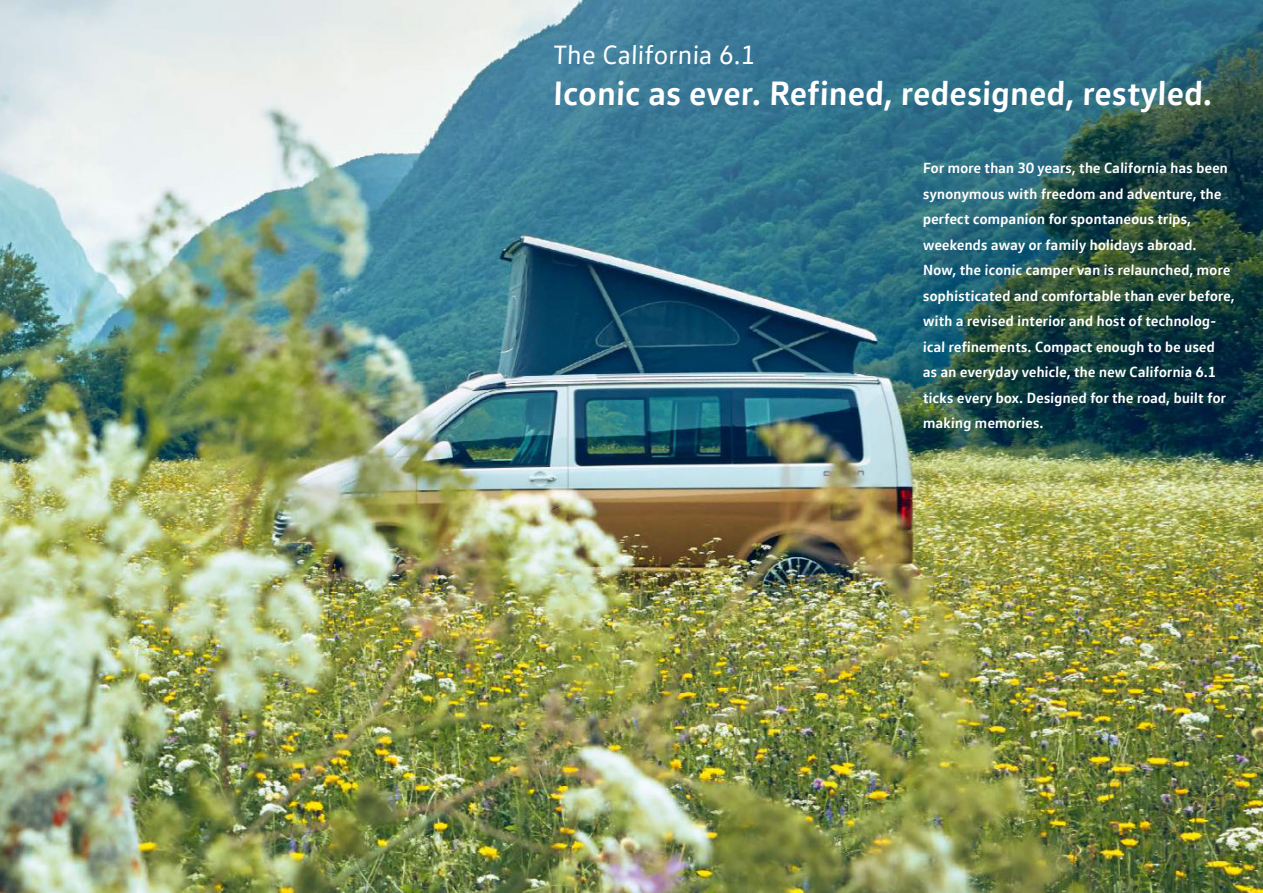
<style>
.page{position:relative;width:1263px;height:893px;background:#fff}
.page>*{position:absolute;margin:0;border:0;box-sizing:border-box;transform-origin:0 0}
.t1{font:700 34.5px "VW Text";color:#fff}
.t2{font:27px "VW Text";color:#fff}
.t3{font:700 15px/25.5px "VW Text";color:#fff}
</style>
<div class="page">
<img style="left:0;top:0;width:1263px;height:893px">
<p class="t2" style="left:553px;top:38px;width:205px">The California 6.1</p>
<p class="t1" style="left:553px;top:71px;width:662px">Iconic as ever. Refined, redesigned, restyled.</p>
<p class="t3" style="left:923px;top:155px;width:307px">For more than 30 years, the California has been synonymous with freedom and adventure, the</p>
<p class="t3" style="left:923px;top:206px;width:314px">perfect companion for spontaneous trips, weekends away or family holidays abroad.<br>Now, the iconic camper van is relaunched, more sophisticated and comfortable than ever before, with a revised interior and host of technolog&shy;ical refinements. Compact enough to be used<br>as an everyday vehicle, the new California 6.1 ticks every box. Designed for the road, built for making memories.</p>
</div>
